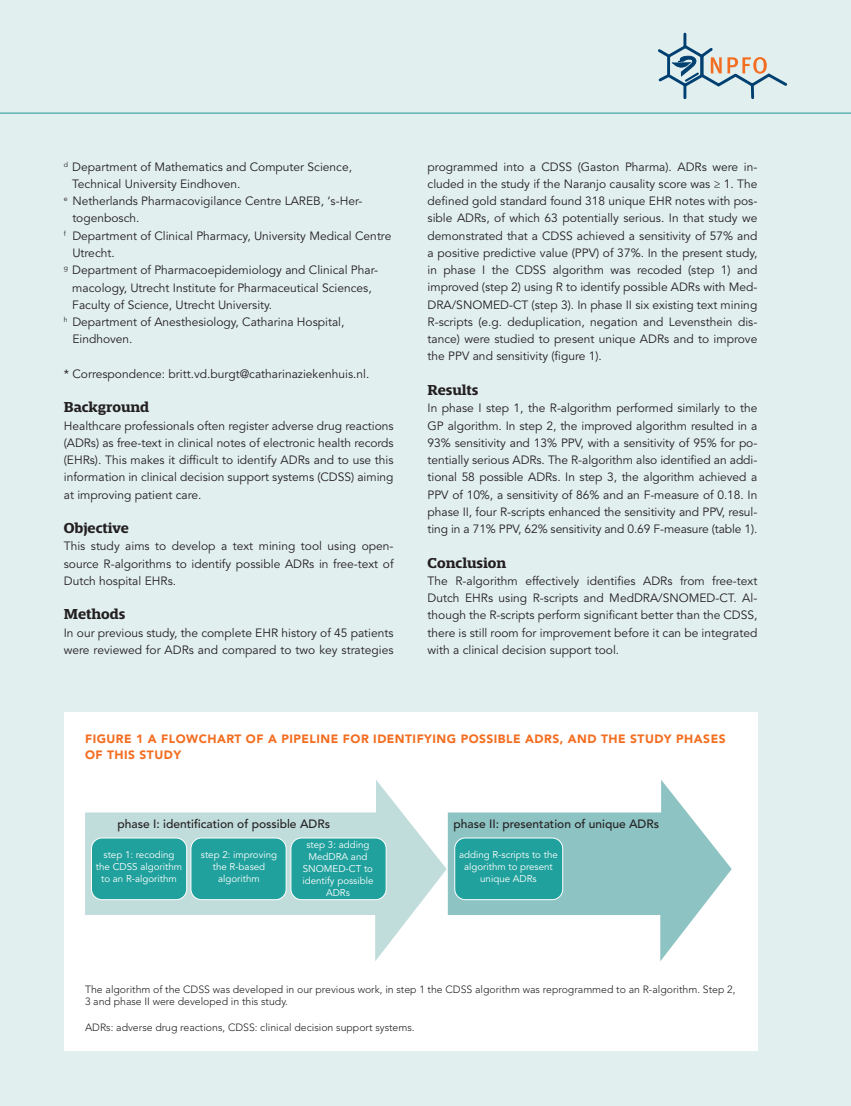
<style>
.page{position:relative;width:851px;height:1106px;background:#fff}
.page>*{position:absolute;margin:0;border:0;box-sizing:border-box;transform-origin:0 0}
.t1{font:700 15px "Mislab Std";color:#231f20}
.t2{font:12px/17.2px "Avenir LT Std";color:#231f20;text-align:justify}
.t3{font:900 12px/16.5px "Avenir LT Std";letter-spacing:.04em;color:#f36e21}
.t4{font:500 12px "Avenir LT Std";color:#231f20}
.t5{font:300 10.5px/12.8px "Avenir LT Std";color:#231f20}
.t6{font:9.75px/12px "Avenir LT Std";color:#fff;text-align:center}
</style>
<div class="page">
<div style="left:0;top:0;width:850px;height:1106px;background:#e2efef"></div>
<div style="left:64px;top:712px;width:693px;height:338px;background:#fff"></div>
<svg style="left:658px;top:32px;width:130px;height:68px"></svg>
<hr style="left:0;top:113px;width:850px;height:1px;background:#20a19d">
<svg style="left:448px;top:780px;width:283px;height:181px"></svg>
<svg style="left:85px;top:780px;width:361px;height:181px"></svg>
<div style="left:91px;top:838px;width:96px;height:61px;background:#20a19d;border-radius:11px"></div>
<div style="left:91px;top:837px;width:96px;height:63px;border:1px solid #fff;border-radius:11px"></div>
<div style="left:191px;top:838px;width:95px;height:61px;background:#20a19d;border-radius:11px"></div>
<div style="left:190px;top:837px;width:96px;height:63px;border:1px solid #fff;border-radius:11px"></div>
<div style="left:454px;top:838px;width:108px;height:61px;background:#20a19d;border-radius:11px"></div>
<div style="left:454px;top:837px;width:109px;height:63px;border:1px solid #fff;border-radius:11px"></div>
<div style="left:291px;top:838px;width:95px;height:61px;background:#20a19d;border-radius:11px"></div>
<div style="left:290px;top:837px;width:96px;height:63px;border:1px solid #fff;border-radius:11px"></div>
<p class="t2" style="left:64px;top:158px;width:290px"><sup>d</sup> Department of Mathematics and Computer Science,</p>
<p class="t2" style="left:72px;top:175px;width:170px">Technical University Eindhoven.</p>
<p class="t2" style="left:64px;top:193px;width:300px"><sup>e</sup> Netherlands Pharmacovigilance Centre LAREB, ‘s-Her-</p>
<p class="t2" style="left:72px;top:210px;width:69px">togenbosch.</p>
<p class="t2" style="left:64px;top:227px;width:329px"><sup>f</sup> Department of Clinical Pharmacy, University Medical Centre</p>
<p class="t2" style="left:72px;top:244px;width:44px">Utrecht.</p>
<p class="t2" style="left:64px;top:262px;width:316px"><sup>g</sup> Department of Pharmacoepidemiology and Clinical Phar-</p>
<p class="t2" style="left:72px;top:279px;width:301px">macology, Utrecht Institute for Pharmaceutical Sciences,</p>
<p class="t2" style="left:72px;top:296px;width:201px">Faculty of Science, Utrecht University.</p>
<p class="t2" style="left:64px;top:313px;width:282px"><sup>h</sup> Department of Anesthesiology, Catharina Hospital,</p>
<p class="t2" style="left:72px;top:331px;width:62px">Eindhoven.</p>
<p class="t2" style="left:64px;top:365px;width:307px">* Correspondence: britt.vd.burgt@catharinaziekenhuis.nl.</p>
<p class="t1" style="left:64px;top:400px;width:87px">Background</p>
<p class="t2" style="left:64px;top:417px;width:331px">Healthcare professionals often register adverse drug reactions (ADRs) as free-text in clinical notes of electronic health records (EHRs). This makes it difficult to identify ADRs and to use this information in clinical decision support systems (CDSS) aiming at improving patient care.</p>
<p class="t1" style="left:64px;top:520px;width:67px">Objective</p>
<p class="t2" style="left:64px;top:538px;width:331px">This study aims to develop a text mining tool using open&shy;source R-algorithms to identify possible ADRs in free-text of Dutch hospital EHRs.</p>
<p class="t1" style="left:64px;top:607px;width:63px">Methods</p>
<p class="t2" style="left:64px;top:624px;width:331px">In our previous study, the complete EHR history of 45 patients were reviewed for ADRs and compared to two key strategies</p>
<p class="t2" style="left:427px;top:158px;width:331px">programmed into a CDSS (Gaston Pharma). ADRs were in&shy;cluded in the study if the Naranjo causality score was ≥ 1. The defined gold standard found 318 unique EHR notes with pos&shy;sible ADRs, of which 63 potentially serious. In that study we demonstrated that a CDSS achieved a sensitivity of 57% and a positive predictive value (PPV) of 37%. In the present study, in phase I the CDSS algorithm was recoded (step 1) and improved (step 2) using R to identify possible ADRs with Med-DRA/SNOMED-CT (step 3). In phase II six existing text mining R-scripts (e.g. deduplication, negation and Levensthein dis&shy;tance) were studied to present unique ADRs and to improve the PPV and sensitivity (figure 1).</p>
<p class="t1" style="left:427px;top:382px;width:52px">Results</p>
<p class="t2" style="left:427px;top:400px;width:331px">In phase I step 1, the R-algorithm performed similarly to the GP algorithm. In step 2, the improved algorithm resulted in a 93% sensitivity and 13% PPV, with a sensitivity of 95% for po&shy;tentially serious ADRs. The R-algorithm also identified an addi&shy;tional 58 possible ADRs. In step 3, the algorithm achieved a PPV of 10%, a sensitivity of 86% and an F-measure of 0.18. In phase II, four R-scripts enhanced the sensitivity and PPV, resul&shy;ting in a 71% PPV, 62% sensitivity and 0.69 F-measure (table 1).</p>
<p class="t1" style="left:427px;top:555px;width:80px">Conclusion</p>
<p class="t2" style="left:427px;top:572px;width:331px">The R-algorithm effectively identifies ADRs from free-text Dutch EHRs using R-scripts and MedDRA/SNOMED-CT. Al&shy;though the R-scripts perform significant better than the CDSS, there is still room for improvement before it can be integrated with a clinical decision support tool.</p>
<p class="t3" style="left:85px;top:730px;width:642px">FIGURE 1 A FLOWCHART OF A PIPELINE FOR IDENTIFYING POSSIBLE ADRS, AND THE STUDY PHASES<br>OF THIS STUDY</p>
<p class="t4" style="left:118px;top:816px;width:214px">phase I: identification of possible ADRs</p>
<p class="t4" style="left:453px;top:816px;width:207px">phase II: presentation of unique ADRs</p>
<p class="t6" style="left:96px;top:848px;width:88px">step 1: recoding the CDSS algorithm to an R-algorithm</p>
<p class="t6" style="left:201px;top:848px;width:78px">step 2: improving the R-based algorithm</p>
<p class="t6" style="left:459px;top:848px;width:100px">adding R-scripts to the algorithm to present unique ADRs</p>
<p class="t6" style="left:302px;top:839px;width:73px">step 3: adding<br>MedDRA and<br>SNOMED-CT to identify possible<br>ADRs</p>
<p class="t5" style="left:85px;top:982px;width:651px">The algorithm of the CDSS was developed in our previous work, in step 1 the CDSS algorithm was reprogrammed to an R-algorithm. Step 2,<br>3 and phase II were developed in this study.</p>
<p class="t5" style="left:85px;top:1021px;width:331px">ADRs: adverse drug reactions, CDSS: clinical decision support systems.</p>
</div>
